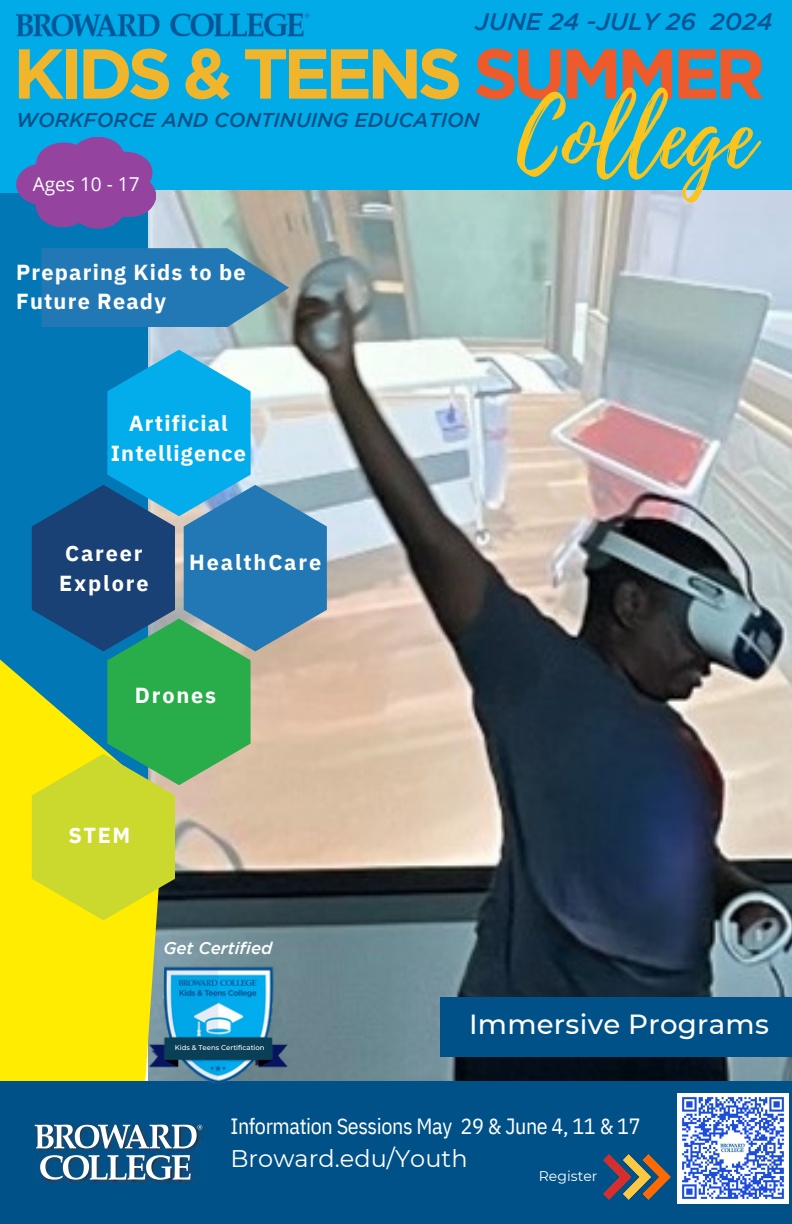
<style>
.page{position:relative;width:792px;height:1224px;background:#fff}
.page>*{position:absolute;margin:0;border:0;box-sizing:border-box;transform-origin:0 0}
.t1{font:89.4px "Playlist Script";color:#f9c41d}
.t2{font:700 70.4px "Gotham";letter-spacing:-.075em;color:#f0b52b}
.t3{font:500 27.6px "Montserrat";letter-spacing:.01em;color:#fff}
.t4{font:24px "Montserrat";color:#fff}
.t5{font:italic 500 24px "Gotham";color:#005596}
.t6{font:22px "IBM Plex Sans Cond";letter-spacing:-.02em;color:#fff}
.t7{font:700 21.8px/30px "IBM Plex Sans";letter-spacing:.055em;color:#fff;text-align:center}
.t8{font:700 21.8px/29.8px "IBM Plex Sans";letter-spacing:.085em;color:#fff}
.t9{font:italic 500 20px "Gotham";color:#005188}
.t10{font:19px "Open Sans";color:#fff}
.t11{font:italic 500 16.8px "Gotham";color:#fff}
.t12{font:14px "Montserrat";color:#fff}
.t13{font:500 7px "Montserrat";color:#fff}
.s1{color:#ed5b2c}
</style>
<div class="page">
<div style="left:0;top:127px;width:150px;height:675px;background:#0277b5"></div>
<div style="left:0;top:0;width:792px;height:193px;background:#00abe8"></div>
<img style="left:148px;top:190px;width:644px;height:891px">
<div style="left:0;top:659px;width:165px;height:422px;background:#ffec00"></div>
<div style="left:0;top:1081px;width:792px;height:143px;background:#005188"></div>
<img style="left:34px;top:1124px;width:172px;height:60px">
<svg style="left:40px;top:1155px;width:151px;height:25px"></svg>
<svg style="left:35px;top:1125px;width:167px;height:23px"></svg>
<div style="left:440px;top:998px;width:352px;height:59px;background:#005188"></div>
<img style="left:677px;top:1093px;width:112px;height:110px">
<img style="left:603px;top:1154px;width:68px;height:45px">
<img style="left:140px;top:950px;width:148px;height:133px">
<svg style="left:32px;top:350px;width:295px;height:570px;background:#629b8d"></svg>
<svg style="left:16px;top:137px;width:140px;height:92px"></svg>
<img style="left:16px;top:13px;width:294px;height:24px">
<svg style="left:41px;top:248px;width:248px;height:79px;background:#307eb2"></svg>
<h6 class="t5" style="left:475px;top:13px;width:299px">JUNE 24 -JULY 26 2024</h6>
<h5 class="t2" style="left:13px;top:47px;width:754px">KIDS &amp; TEENS <span class="s1">SUMMER</span></h5>
<p class="t1" style="left:517px;top:73px;width:239px">College</p>
<p class="t9" style="left:16px;top:113px;width:465px">WORKFORCE AND CONTINUING EDUCATION</p>
<h5 class="t10" style="left:33px;top:171px;width:108px">Ages 10 - 17</h5>
<p class="t7" style="left:16px;top:256px;width:231px;text-align:left">Preparing Kids to be<br>Future Ready</p>
<p class="t7" style="left:111px;top:407px;width:137px">Artificial<br>Intelligence</p>
<h5 class="t8" style="left:59px;top:538px;width:91px">Career<br>Explore</h5>
<h3 class="t8" style="left:189px;top:547px;width:134px">HealthCare</h3>
<p class="t7" style="left:135px;top:679px;width:83px">Drones</p>
<p class="t7" style="left:68px;top:819px;width:63px">STEM</p>
<p class="t11" style="left:163px;top:942px;width:111px">Get Certified</p>
<h5 class="t13" style="left:175px;top:1044px;width:91px">Kids &amp; Teens Certification</h5>
<h4 class="t3" style="left:469px;top:1008px;width:301px">Immersive Programs</h4>
<h2 class="t6" style="left:230px;top:1111px;width:412px">Information Sessions May 29 &amp; June 4, 11 &amp; 17</h2>
<h2 class="t4" style="left:230px;top:1144px;width:239px">Broward.edu/Youth</h2>
<h5 class="t12" style="left:539px;top:1167px;width:60px">Register</h5>
</div>
